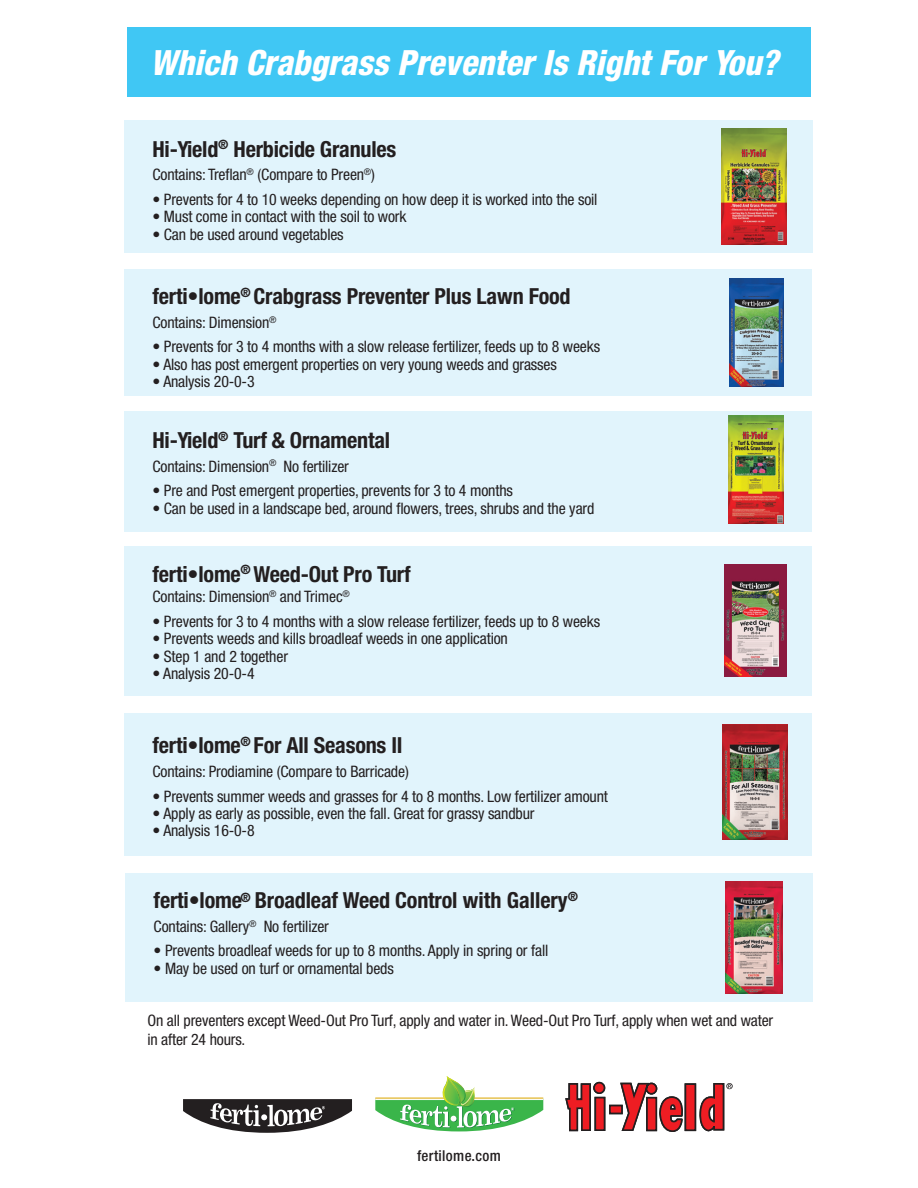
<style>
.page{position:relative;width:918px;height:1188px;background:#fff}
.page>*{position:absolute;margin:0;border:0;box-sizing:border-box;transform-origin:0 0}
.t1{font:italic 800 condensed 34.8px "Helvetica Neue LT Std";color:#fff}
.t2{font:700 condensed 22.2px "Helvetica Neue LT Std";letter-spacing:-.01em;color:#231f20}
.t3{font:condensed 15.9px/19px "Helvetica Neue LT Std";letter-spacing:-.01em;color:#231f20}
.t4{font:500 condensed 15px "Helvetica Neue LT Std";letter-spacing:.025em;color:#231f20}
</style>
<div class="page">
<svg style="left:183px;top:1099px;width:169px;height:34px"></svg>
<svg style="left:565px;top:1081px;width:168px;height:51px"></svg>
<svg style="left:375px;top:1077px;width:168px;height:54px"></svg>
<div style="left:124px;top:120px;width:689px;height:132px;background:#e1f4fc"></div>
<div style="left:124px;top:269px;width:688px;height:127px;background:#e1f4fc"></div>
<div style="left:124px;top:411px;width:688px;height:120px;background:#e1f4fc"></div>
<div style="left:124px;top:547px;width:688px;height:149px;background:#e1f4fc"></div>
<div style="left:124px;top:713px;width:688px;height:143px;background:#e1f4fc"></div>
<div style="left:125px;top:874px;width:688px;height:128px;background:#e1f4fc"></div>
<img style="left:721px;top:128px;width:65px;height:117px">
<img style="left:729px;top:279px;width:54px;height:108px">
<img style="left:724px;top:565px;width:62px;height:111px">
<img style="left:728px;top:415px;width:55px;height:108px">
<img style="left:722px;top:724px;width:65px;height:115px">
<img style="left:725px;top:881px;width:58px;height:112px">
<div style="left:127px;top:27px;width:684px;height:69px;background:#40c7f4"></div>
<p class="t1" style="left:151px;top:41px;width:629px">Which Crabgrass Preventer Is Right For You?</p>
<p class="t2" style="left:152px;top:135px;width:245px">Hi-Yield<sup>®</sup> Herbicide Granules</p>
<p class="t3" style="left:152px;top:165px;width:224px">Contains: Treflan<sup>®</sup> (Compare to Preen<sup>®</sup>)</p>
<p class="t3" style="left:153px;top:190px;width:447px">• Prevents for 4 to 10 weeks depending on how deep it is worked into the soil</p>
<p class="t3" style="left:153px;top:207px;width:256px">• Must come in contact with the soil to work</p>
<p class="t3" style="left:153px;top:224px;width:193px">• Can be used around vegetables</p>
<p class="t2" style="left:152px;top:283px;width:420px">ferti•lome<sup>®</sup> Crabgrass Preventer Plus Lawn Food</p>
<p class="t3" style="left:152px;top:313px;width:125px">Contains: Dimension<sup>®</sup></p>
<p class="t3" style="left:152px;top:337px;width:449px">• Prevents for 3 to 4 months with a slow release fertilizer, feeds up to 8 weeks</p>
<p class="t3" style="left:153px;top:354px;width:406px">• Also has post emergent properties on very young weeds and grasses</p>
<p class="t3" style="left:153px;top:372px;width:104px">• Analysis 20-0-3</p>
<p class="t2" style="left:152px;top:427px;width:239px">Hi-Yield<sup>®</sup> Turf &amp; Ornamental</p>
<p class="t3" style="left:152px;top:456px;width:198px">Contains: Dimension<sup>®</sup> No fertilizer</p>
<p class="t3" style="left:152px;top:481px;width:362px">• Pre and Post emergent properties, prevents for 3 to 4 months</p>
<p class="t3" style="left:152px;top:498px;width:443px">• Can be used in a landscape bed, around flowers, trees, shrubs and the yard</p>
<p class="t2" style="left:152px;top:560px;width:260px">ferti•lome<sup>®</sup> Weed-Out Pro Turf</p>
<p class="t3" style="left:152px;top:587px;width:199px">Contains: Dimension<sup>®</sup> and Trimec<sup>®</sup></p>
<p class="t3" style="left:152px;top:612px;width:449px">• Prevents for 3 to 4 months with a slow release fertilizer, feeds up to 8 weeks</p>
<p class="t3" style="left:153px;top:629px;width:357px">• Prevents weeds and kills broadleaf weeds in one application</p>
<p class="t3" style="left:152px;top:647px;width:137px">• Step 1 and 2 together</p>
<p class="t3" style="left:152px;top:664px;width:104px">• Analysis 20-0-4</p>
<p class="t2" style="left:152px;top:732px;width:252px">ferti•lome<sup>®</sup> For All Seasons II</p>
<p class="t3" style="left:152px;top:762px;width:258px">Contains: Prodiamine (Compare to Barricade)</p>
<p class="t3" style="left:152px;top:786px;width:457px">• Prevents summer weeds and grasses for 4 to 8 months. Low fertilizer amount</p>
<p class="t3" style="left:153px;top:804px;width:384px">• Apply as early as possible, even the fall. Great for grassy sandbur</p>
<p class="t3" style="left:153px;top:821px;width:104px">• Analysis 16-0-8</p>
<p class="t2" style="left:154px;top:887px;width:426px">ferti•lome<sup>®</sup> Broadleaf Weed Control with Gallery<sup>®</sup></p>
<p class="t3" style="left:154px;top:917px;width:177px">Contains: Gallery<sup>®</sup> No fertilizer</p>
<p class="t3" style="left:154px;top:941px;width:396px">• Prevents broadleaf weeds for up to 8 months. Apply in spring or fall</p>
<p class="t3" style="left:154px;top:959px;width:242px">• May be used on turf or ornamental beds</p>
<p class="t3" style="left:147px;top:1010px;width:627px">On all preventers except Weed-Out Pro Turf, apply and water in.Weed-Out Pro Turf, apply when wet and water in after 24 hours.</p>
<p class="t4" style="left:417px;top:1147px;width:85px">fertilome.com</p>
</div>
